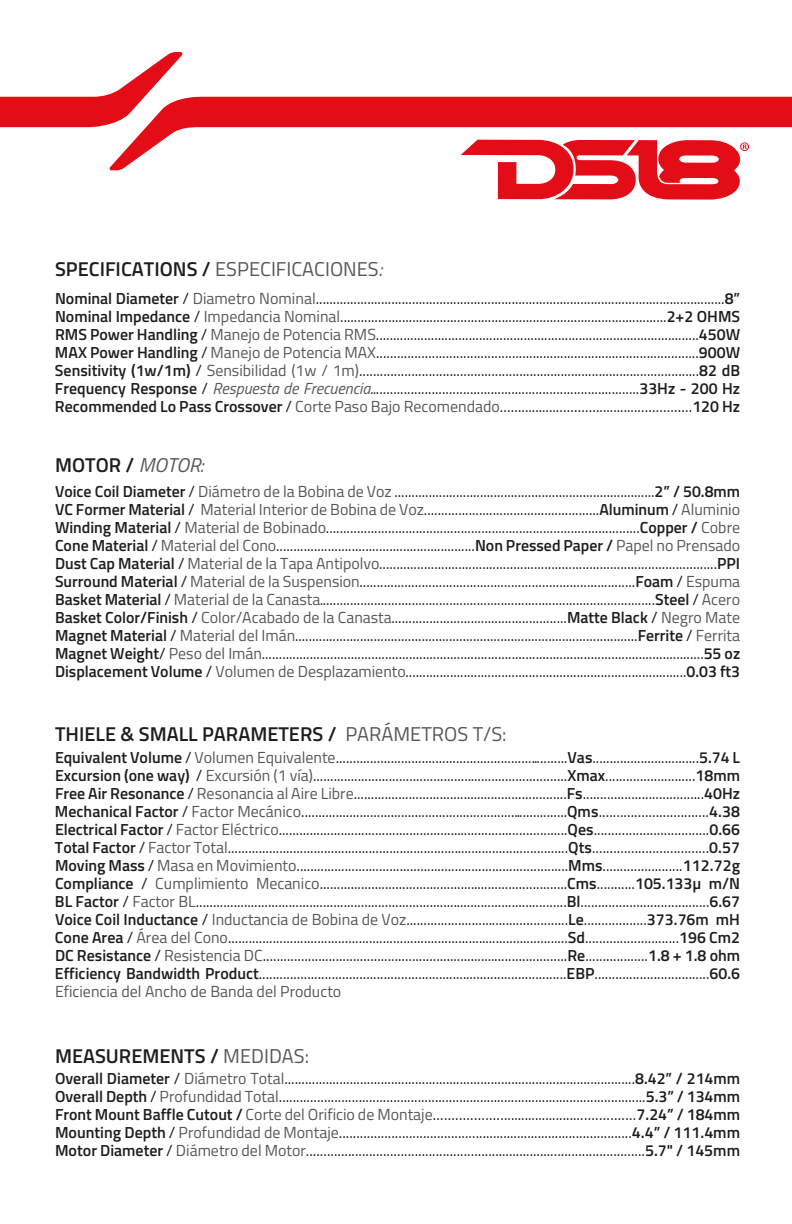
<style>
.page{position:relative;width:792px;height:1224px;background:#fff}
.page>*{position:absolute;margin:0;border:0;box-sizing:border-box;transform-origin:0 0}
.t1{font:600 20px "Titillium Web";color:#1d1d1b}
.t2{font:20px "Titillium Web";color:#575756}
.t3{font:16px/18px "Titillium Web";color:#1d1d1b;text-align:justify}
.s1{font-weight:600;color:#1d1d1b}
.s2{font-style:italic}
.s3{font-weight:600}
.s4{color:#575756}
.s5{font-style:italic;color:#575756}
.s6{font-weight:400;font-style:italic;color:#575756}
.s7{font-weight:400;color:#575756}
</style>
<div class="page">
<svg style="left:109px;top:96px;width:682px;height:74px"></svg>
<svg style="left:0;top:52px;width:183px;height:75px"></svg>
<svg style="left:460px;top:140px;width:288px;height:60px"></svg>
<p class="t2" style="left:55px;top:254px;width:328px"><span class="s1">SPECIFICATIONS /</span> ESPECIFICACIONES<span class="s2">:</span></p>
<p class="t3" style="left:55px;top:288px;width:686px"><span class="s3">Nominal Diameter</span> / <span class="s4">Diametro Nominal</span>.......................................................................................................................<span class="s3">8” Nominal Impedance</span> / <span class="s4">Impedancia Nominal</span>...............................................................................................<span class="s3">2+2 OHMS RMS Power Handling</span> / <span class="s4">Manejo de Potencia RMS</span>..............................................................................................<span class="s3">450W MAX Power Handling</span> / <span class="s4">Manejo de Potencia MAX</span>.............................................................................................<span class="s3">900W Sensitivity (1w/1m)</span> / <span class="s4">Sensibilidad (1w / 1m)</span>..................................................................................................<span class="s3">82 dB Frequency Response</span> / <span class="s5">Respuesta de Frecuencia</span><span class="s2">..</span>............................................................................<span class="s3">33Hz - 200 Hz Recommended Lo Pass Crossover</span> / <span class="s4">Corte Paso Bajo Recomendado</span>......................................................<span class="s3">120 Hz</span></p>
<p class="t1" style="left:55px;top:450px;width:150px">MOTOR / <span class="s6">MOTOR:</span></p>
<p class="t3" style="left:55px;top:481px;width:686px"><span class="s3">Voice Coil Diameter</span> / <span class="s4">Diámetro de la Bobina de Voz</span> ............................................................................<span class="s3">2” / 50.8mm VC Former Material</span> / <span class="s4">Material Interior de Bobina de Voz</span>...................................................<span class="s3">Aluminum</span> / <span class="s4">Aluminio </span><span class="s3">Winding Material</span> / <span class="s4">Material de Bobinado</span>...........................................................................................<span class="s3">Copper /</span> <span class="s4">Cobre </span><span class="s3">Cone Material</span> / <span class="s4">Material del Cono</span>..........................................................<span class="s3">Non Pressed Paper /</span> <span class="s4">Papel no Prensado </span><span class="s3">Dust Cap Material</span> / <span class="s4">Material de la Tapa Antipolvo</span>..................................................................................................<span class="s3">PPI Surround Material</span> / <span class="s4">Material de la Suspension</span>................................................................................<span class="s3">Foam</span> / <span class="s4">Espuma </span><span class="s3">Basket Material</span> / <span class="s4">Material de la Canasta</span><span class="s2">.</span>.................................................................................................<span class="s3">Steel</span> / <span class="s4">Acero </span><span class="s3">Basket Color/Finish</span> / <span class="s4">Color/Acabado de la Canasta</span>...................................................<span class="s3">Matte Black</span> / <span class="s4">Negro Mate </span><span class="s3">Magnet Material</span> / <span class="s4">Material del Imán</span>....................................................................................................<span class="s3">Ferrite</span> / <span class="s4">Ferrita </span><span class="s3">Magnet Weight</span>/ <span class="s4">Peso del Imán</span>.................................................................................................................................<span class="s3">55 oz Displacement Volume</span> / <span class="s4">Volumen de Desplazamiento</span>..................................................................................<span class="s3">0.03 ft3</span></p>
<p class="t1" style="left:55px;top:719px;width:453px">THIELE &amp; SMALL PARAMETERS / <span class="s7">PARÁMETROS T/S:</span></p>
<p class="t3" style="left:55px;top:747px;width:686px"><span class="s3">Equivalent Volume</span> / <span class="s4">Volumen Equivalente</span>....................................................................<span class="s3">Vas</span>...............................<span class="s3">5.74 L Excursion (one way)</span> / <span class="s4">Excursión (1 vía)</span>..........................................................................<span class="s3">Xmax</span>..........................<span class="s3">18mm Free Air Resonance</span> / <span class="s4">Resonancia al Aire Libre</span>..............................................................<span class="s3">Fs</span>...................................<span class="s3">40Hz Mechanical Factor</span> / <span class="s4">Factor Mecánico</span>..............................................................................<span class="s3">Qms</span>...............................<span class="s3">4.38<br>Electrical Factor</span> / <span class="s4">Factor Eléctrico</span>....................................................................................<span class="s3">Qes</span>.................................<span class="s3">0.66<br>Total Factor</span> / <span class="s4">Factor Total</span>...................................................................................................<span class="s3">Qts</span>.................................<span class="s3">0.57<br>Moving Mass</span> / <span class="s4">Masa en Movimiento</span>...............................................................................<span class="s3">Mms</span>.......................<span class="s3">112.72g Compliance</span> / <span class="s4">Cumplimiento Mecanico</span>........................................................................<span class="s3">Cms</span>...........<span class="s3">105.133µ m/N BL Factor</span> / <span class="s4">Factor BL</span>............................................................................................................<span class="s3">Bl</span>.....................................<span class="s3">6.67<br>Voice Coil Inductance</span> / <span class="s4">Inductancia de Bobina de Voz</span>...............................................<span class="s3">Le</span>..................<span class="s3">373.76m mH Cone Area</span> / <span class="s4">Área del Cono</span>...................................................................................................<span class="s3">Sd</span>...........................<span class="s3">196 Cm2<br>DC Resistance</span> / <span class="s4">Resistencia DC</span>........................................................................................<span class="s3">Re</span>..................<span class="s3">1.8 + 1.8 ohm Efficiency Bandwidth Product</span>.........................................................................................<span class="s3">EBP</span>.................................<span class="s3">60.6<br></span><span class="s4">Eficiencia del Ancho de Banda del Producto</span></p>
<p class="t1" style="left:55px;top:1041px;width:255px">MEASUREMENTS / <span class="s7">MEDIDAS:</span></p>
<p class="t3" style="left:55px;top:1068px;width:686px"><span class="s3">Overall Diameter</span> / <span class="s4">Diámetro Total</span>......................................................................................................<span class="s3">8.42” / 214mm Overall Depth</span> / <span class="s4">Profundidad Total</span>..........................................................................................................<span class="s3">5.3” / 134mm Front Mount Baffle Cutout /</span> <span class="s4">Corte del Orificio de Montaje</span>........................................................<span class="s3">7.24” / 184mm Mounting Depth</span> / <span class="s4">Profundidad de Montaje</span>....................................................................................<span class="s3">4.4” / 111.4mm Motor Diameter</span> / <span class="s4">Diámetro del Motor</span>.................................................................................................<span class="s3">5.7" / 145mm</span></p>
</div>
